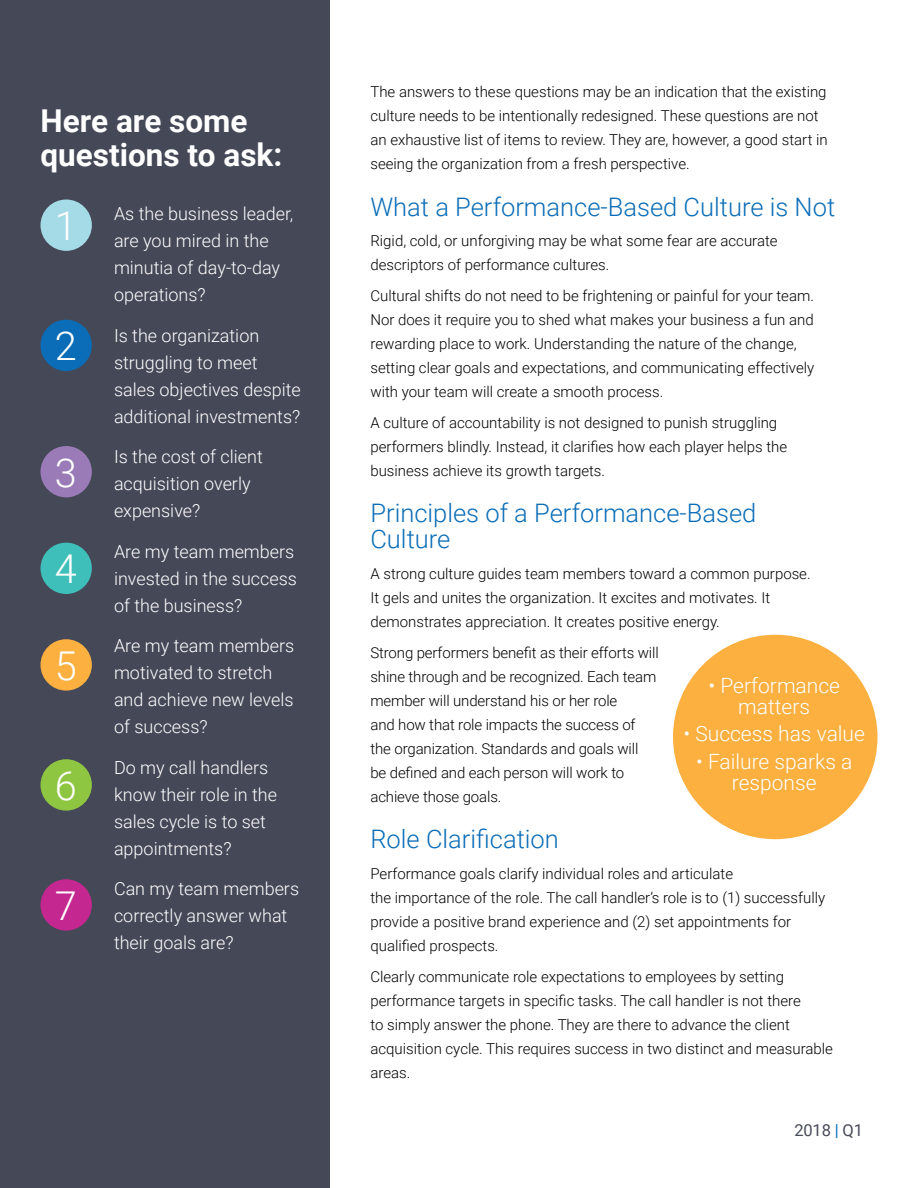
<style>
.page{position:relative;width:918px;height:1188px;background:#fff}
.page>*{position:absolute;margin:0;border:0;box-sizing:border-box;transform-origin:0 0}
.t1{font:300 39.75px "Roboto";color:#fff}
.CS_Body_Copy{font:700 31.5px/34.5px "Roboto";color:#fff}
.ColoredHeader{font:300 25.5px/26.1px "Roboto";color:#0b6db7}
.t2{font:300 21px/21px "Roboto";color:#fff;text-align:center}
.CS_Body_Copy-2{font:300 18px/27px "Roboto";color:#fff}
.t3{font:16.5px "Roboto";letter-spacing:-.01em;color:#494b5a}
.CS_Body_Copy-3{font:300 15px/24px "Roboto";color:#000}
.s1{color:#006db7}
</style>
<div class="page">
<div style="left:673px;top:635px;width:205px;height:204px;background:#fbb040;border-radius:50%"></div>
<div style="left:0;top:0;width:329px;height:1188px;background:#444857"></div>
<div style="left:40px;top:200px;width:52px;height:51px;background:#a5dae7;border-radius:50%"></div>
<div style="left:40px;top:320px;width:52px;height:51px;background:#0b6db7;border-radius:50%"></div>
<div style="left:40px;top:446px;width:52px;height:51px;background:#9a7bb7;border-radius:50%"></div>
<div style="left:40px;top:543px;width:52px;height:51px;background:#3fbfba;border-radius:50%"></div>
<div style="left:40px;top:639px;width:52px;height:52px;background:#fbb040;border-radius:50%"></div>
<div style="left:40px;top:759px;width:52px;height:52px;background:#8ec642;border-radius:50%"></div>
<div style="left:40px;top:879px;width:52px;height:52px;background:#c42790;border-radius:50%"></div>
<p class="CS_Body_Copy" style="left:40px;top:102px;width:243px">Here are some questions to ask:</p>
<p class="CS_Body_Copy-2" style="left:114px;top:200px;width:181px">As the business leader, are you mired in the minutia of day-to-day operations?</p>
<p class="CS_Body_Copy-2" style="left:114px;top:321px;width:188px">Is the organization struggling to meet sales objectives despite additional investments?</p>
<p class="CS_Body_Copy-2" style="left:114px;top:443px;width:150px">Is the cost of client acquisition overly expensive?</p>
<p class="CS_Body_Copy-2" style="left:114px;top:537px;width:185px">Are my team members invested in the success of the business?</p>
<p class="CS_Body_Copy-2" style="left:114px;top:632px;width:182px">Are my team members motivated to stretch and achieve new levels of success?</p>
<p class="CS_Body_Copy-2" style="left:114px;top:753px;width:165px">Do my call handlers know their role in the sales cycle is to set appointments?</p>
<p class="CS_Body_Copy-2" style="left:114px;top:875px;width:187px">Can my team members correctly answer what their goals are?</p>
<p class="t1" style="left:55px;top:198px;width:24px">1</p>
<p class="t1" style="left:55px;top:318px;width:24px">2</p>
<p class="t1" style="left:55px;top:445px;width:24px">3</p>
<p class="t1" style="left:55px;top:541px;width:24px">4</p>
<p class="t1" style="left:55px;top:638px;width:24px">5</p>
<p class="t1" style="left:55px;top:758px;width:24px">6</p>
<p class="t1" style="left:55px;top:878px;width:24px">7</p>
<p class="CS_Body_Copy-3" style="left:370px;top:79px;width:459px">The answers to these questions may be an indication that the existing culture needs to be intentionally redesigned. These questions are not an exhaustive list of items to review. They are, however, a good start in seeing the organization from a fresh perspective.</p>
<p class="ColoredHeader" style="left:370px;top:193px;width:466px">What a Performance-Based Culture is Not</p>
<p class="CS_Body_Copy-3" style="left:370px;top:228px;width:409px">Rigid, cold, or unforgiving may be what some fear are accurate descriptors of performance cultures.</p>
<p class="CS_Body_Copy-3" style="left:370px;top:283px;width:445px">Cultural shifts do not need to be frightening or painful for your team.<br>Nor does it require you to shed what makes your business a fun and rewarding place to work. Understanding the nature of the change, setting clear goals and expectations, and communicating effectively with your team will create a smooth process.</p>
<p class="CS_Body_Copy-3" style="left:370px;top:410px;width:418px">A culture of accountability is not designed to punish struggling performers blindly. Instead, it clarifies how each player helps the business achieve its growth targets.</p>
<p class="ColoredHeader" style="left:370px;top:499px;width:387px">Principles of a Performance-Based<br>Culture</p>
<p class="CS_Body_Copy-3" style="left:370px;top:561px;width:442px">A strong culture guides team members toward a common purpose.<br>It gels and unites the organization. It excites and motivates. It demonstrates appreciation. It creates positive energy.</p>
<p class="CS_Body_Copy-3" style="left:370px;top:640px;width:290px">Strong performers benefit as their efforts will shine through and be recognized. Each team member will understand his or her role<br>and how that role impacts the success of the organization. Standards and goals will<br>be defined and each person will work to achieve those goals.</p>
<p class="ColoredHeader" style="left:370px;top:825px;width:190px">Role Clarification</p>
<p class="CS_Body_Copy-3" style="left:370px;top:861px;width:456px">Performance goals clarify individual roles and articulate<br>the importance of the role. The call handler’s role is to (1) successfully provide a positive brand experience and (2) set appointments for qualified prospects.</p>
<p class="CS_Body_Copy-3" style="left:370px;top:964px;width:464px">Clearly communicate role expectations to employees by setting performance targets in specific tasks. The call handler is not there<br>to simply answer the phone. They are there to advance the client acquisition cycle. This requires success in two distinct and measurable areas.</p>
<p class="t2" style="left:708px;top:674px;width:133px">• Performance matters</p>
<p class="t2" style="left:684px;top:723px;width:183px">• Success has value</p>
<p class="t2" style="left:696px;top:750px;width:158px">• Failure sparks a response</p>
<p class="t3" style="left:794px;top:1119px;width:70px">2018 <span class="s1">|</span> Q1</p>
</div>
